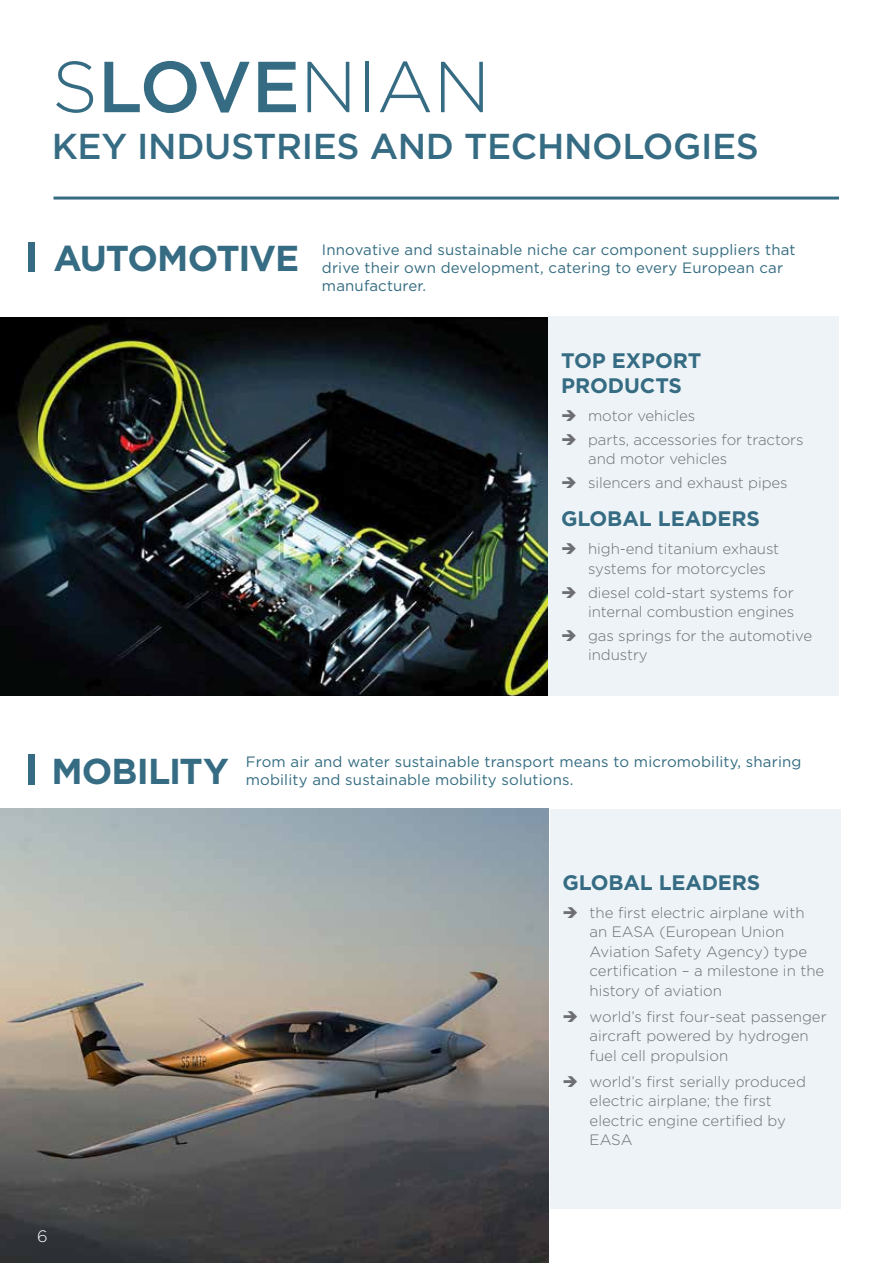
<style>
.page{position:relative;width:893px;height:1263px;background:#fff}
.page>*{position:absolute;margin:0;border:0;box-sizing:border-box;transform-origin:0 0}
.t1{font:300 72px "Gotham";color:#366c83}
.t2{font:500 36px "Gotham";letter-spacing:-.01em;color:#366c83}
.t3{font:700 36px "Gotham";letter-spacing:-.03em;color:#366c83}
.t4{font:700 21px/25.2px "Gotham";letter-spacing:-.005em;color:#366c83}
.t5{font:300 16.5px "Gotham";color:#fff}
.t6{font:300 15px/19.5px "Gotham";letter-spacing:-.005em;color:#6d6e71}
.t7{font:15px/18px "Gotham";letter-spacing:.01em;color:#346c81}
.s1{font-weight:500}
</style>
<div class="page">
<img style="left:0;top:809px;width:548px;height:454px">
<img style="left:0;top:317px;width:548px;height:378px">
<div style="left:28px;top:242px;width:6px;height:30px;background:#366c83"></div>
<div style="left:28px;top:755px;width:6px;height:30px;background:#366c83"></div>
<div style="left:548px;top:316px;width:291px;height:379px;background:#edf3f6"></div>
<div style="left:550px;top:809px;width:290px;height:400px;background:#edf3f6"></div>
<hr style="left:54px;top:197px;width:785px;height:3px;background:#366c83">
<h1 class="t1" style="left:52px;top:41px;width:440px">S<span class="s1">LOVE</span>NIAN</h1>
<h2 class="t2" style="left:52px;top:122px;width:708px">KEY INDUSTRIES AND TECHNOLOGIES</h2>
<h2 class="t3" style="left:54px;top:235px;width:247px">AUTOMOTIVE</h2>
<p class="t7" style="left:322px;top:240px;width:475px">Innovative and sustainable niche car component suppliers that drive their own development, catering to every European car manufacturer.</p>
<h3 class="t4" style="left:561px;top:348px;width:142px">TOP EXPORT<br>PRODUCTS</h3>
<p class="t6" style="left:588px;top:404px;width:217px;line-height:23.7px">motor vehicles<br>parts, accessories for tractors</p>
<p class="t6" style="left:588px;top:447px;width:201px;line-height:23.7px">and motor vehicles silencers and exhaust pipes</p>
<h3 class="t4" style="left:561px;top:506px;width:200px">GLOBAL LEADERS</h3>
<p class="t6" style="left:588px;top:539px;width:193px">high-end titanium exhaust systems for motorcycles</p>
<p class="t6" style="left:588px;top:582px;width:208px">diesel cold-start systems for internal combustion engines</p>
<p class="t6" style="left:588px;top:625px;width:226px">gas springs for the automotive industry</p>
<h2 class="t3" style="left:51px;top:747px;width:179px">MOBILITY</h2>
<p class="t7" style="left:246px;top:752px;width:557px">From air and water sustainable transport means to micromobility, sharing</p>
<p class="t7" style="left:246px;top:770px;width:329px">mobility and sustainable mobility solutions.</p>
<p class="t5" style="left:37px;top:1226px;width:12px">6</p>
<h3 class="t4" style="left:563px;top:869px;width:199px">GLOBAL LEADERS</h3>
<p class="t6" style="left:590px;top:902px;width:236px">the first electric airplane with an EASA (European Union<br>Aviation Safety Agency) type certification – a milestone in the history of aviation</p>
<p class="t6" style="left:590px;top:1006px;width:239px">world’s first four-seat passenger aircraft powered by hydrogen fuel cell propulsion</p>
<p class="t6" style="left:590px;top:1071px;width:218px">world’s first serially produced electric airplane; the first electric engine certified by<br>EASA</p>
</div>
